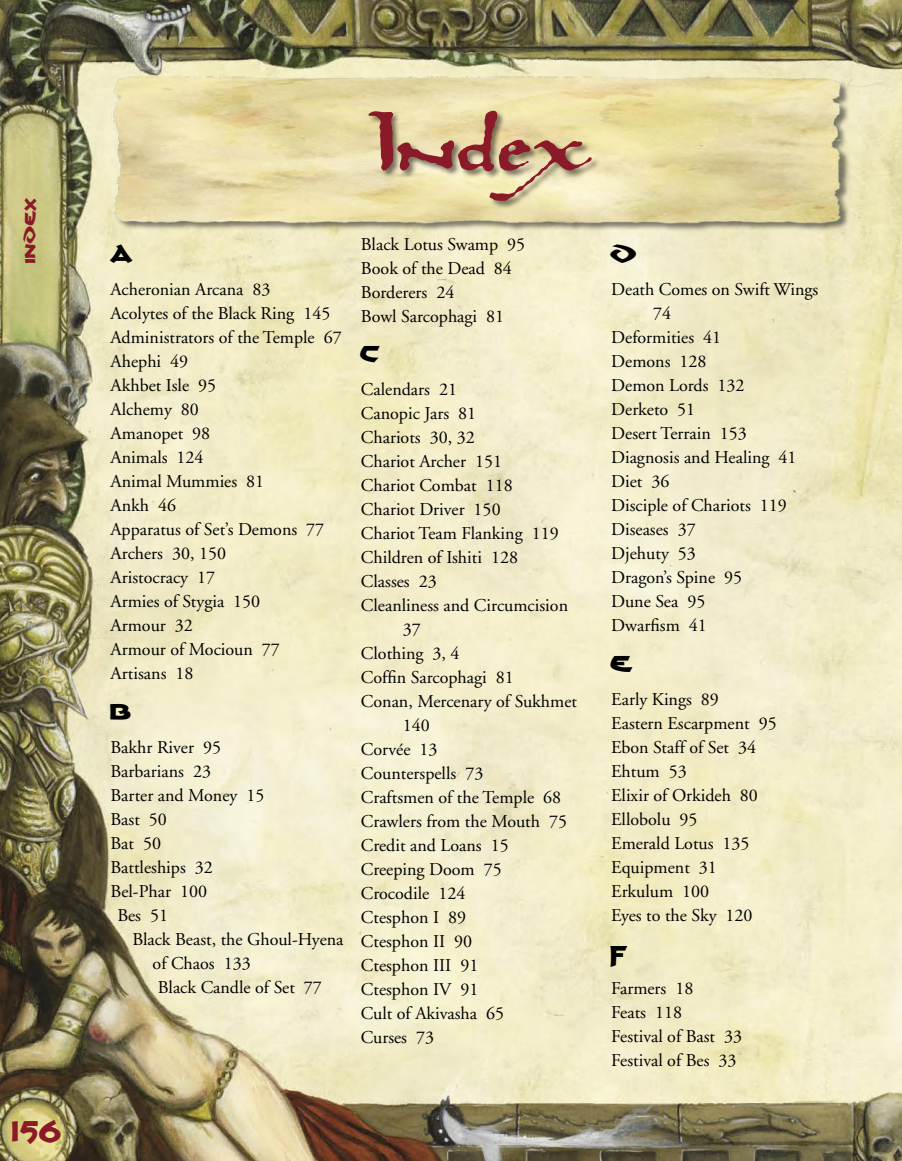
<style>
.page{position:relative;width:902px;height:1161px;background:#fff}
.page>*{position:absolute;margin:0;border:0;box-sizing:border-box;transform-origin:0 0}
.t1{font:75px "Prophecy";color:#8b1a29}
.t2{font:28.5px "Hyborian";color:#8b1a29}
.t3{font:27px "Hyborian";color:#000}
.t4{font:18px/24px "Adobe Garamond";color:#000}
.t5{font:18px "Hyborian";color:#8b1a29}
</style>
<div class="page">
<img style="left:0;top:0;width:902px;height:1161px">
<div style="left:113px;top:76px;width:739px;height:157px;background:#000;opacity:.5"></div>
<img style="left:111px;top:77px;width:733px;height:147px">
<div style="left:368px;top:110px;width:232px;height:101px;background:#000;opacity:.5"></div>
<p class="t5" style="left:18px;top:263px;width:68px;rotate:-90deg">Index</p>
<h2 class="t2" style="left:12px;top:1114px;width:52px">156</h2>
<h3 class="t3" style="left:111px;top:236px;width:24px">A</h3>
<p class="t4" style="left:111px;top:278px;width:232px">Acheronian Arcana 83<br>Acolytes of the Black Ring 145<br>Administrators of the Temple 67<br>Ahephi 49<br>Akhbet Isle 95<br>Alchemy 80<br>Amanopet 98<br>Animals 124<br>Animal Mummies 81<br>Ankh 46<br>Apparatus of Set’s Demons 77<br>Archers 30, 150<br>Aristocracy 17<br>Armies of Stygia 150<br>Armour 32<br>Armour of Mocioun 77<br>Artisans 18</p>
<h3 class="t3" style="left:111px;top:694px;width:23px">B</h3>
<p class="t4" style="left:111px;top:735px;width:112px">Bakhr River 95</p>
<p class="t4" style="left:111px;top:759px;width:102px">Barbarians 23</p>
<p class="t4" style="left:111px;top:783px;width:155px">Barter and Money 15</p>
<p class="t4" style="left:111px;top:807px;width:58px">Bast 50</p>
<p class="t4" style="left:111px;top:831px;width:52px">Bat 50</p>
<p class="t4" style="left:111px;top:855px;width:104px">Battleships 32</p>
<p class="t4" style="left:111px;top:879px;width:98px">Bel-Phar 100</p>
<p class="t4" style="left:117px;top:903px;width:52px">Bes 51</p>
<p class="t4" style="left:132px;top:927px;width:213px">Black Beast, the Ghoul-Hyena</p>
<p class="t4" style="left:153px;top:951px;width:100px">of Chaos 133</p>
<p class="t4" style="left:158px;top:975px;width:165px">Black Candle of Set 77</p>
<h1 class="t1" style="left:367px;top:101px;width:268px">Index</h1>
<p class="t4" style="left:361px;top:232px;width:166px">Black Lotus Swamp 95<br>Book of the Dead 84<br>Borderers 24<br>Bowl Sarcophagi 81</p>
<h3 class="t3" style="left:361px;top:336px;width:21px">C</h3>
<p class="t4" style="left:361px;top:378px;width:98px">Calendars 21</p>
<p class="t4" style="left:361px;top:402px;width:117px">Canopic Jars 81</p>
<p class="t4" style="left:361px;top:426px;width:115px">Chariots 30, 32</p>
<p class="t4" style="left:361px;top:450px;width:143px">Chariot Archer 151</p>
<p class="t4" style="left:361px;top:474px;width:153px">Chariot Combat 118</p>
<p class="t4" style="left:361px;top:498px;width:141px">Chariot Driver 150</p>
<p class="t4" style="left:361px;top:522px;width:199px">Chariot Team Flanking 119</p>
<p class="t4" style="left:361px;top:546px;width:158px">Children of Ishiti 128</p>
<p class="t4" style="left:361px;top:570px;width:77px">Classes 23</p>
<p class="t4" style="left:361px;top:594px;width:209px">Cleanliness and Circumcision</p>
<p class="t4" style="left:403px;top:618px;width:19px">37</p>
<p class="t4" style="left:361px;top:642px;width:100px">Clothing 3, 4</p>
<p class="t4" style="left:361px;top:666px;width:154px">Coffin Sarcophagi 81</p>
<p class="t4" style="left:361px;top:690px;width:217px">Conan, Mercenary of Sukhmet</p>
<p class="t4" style="left:403px;top:714px;width:28px">140</p>
<p class="t4" style="left:361px;top:738px;width:78px">Corvée 13</p>
<p class="t4" style="left:361px;top:762px;width:124px">Counterspells 73</p>
<p class="t4" style="left:361px;top:786px;width:202px">Craftsmen of the Temple 68</p>
<p class="t4" style="left:361px;top:810px;width:208px">Crawlers from the Mouth 75</p>
<p class="t4" style="left:361px;top:834px;width:149px">Credit and Loans 15</p>
<p class="t4" style="left:361px;top:858px;width:142px">Creeping Doom 75</p>
<p class="t4" style="left:361px;top:882px;width:106px">Crocodile 124</p>
<p class="t4" style="left:361px;top:906px;width:107px">Ctesphon I 89</p>
<p class="t4" style="left:361px;top:930px;width:113px">Ctesphon II 90</p>
<p class="t4" style="left:361px;top:954px;width:119px">Ctesphon III 91</p>
<p class="t4" style="left:361px;top:978px;width:119px">Ctesphon IV 91</p>
<p class="t4" style="left:361px;top:1002px;width:145px">Cult of Akivasha 65</p>
<p class="t4" style="left:361px;top:1026px;width:75px">Curses 73</p>
<h3 class="t3" style="left:611px;top:236px;width:27px">D</h3>
<p class="t4" style="left:611px;top:278px;width:209px">Death Comes on Swift Wings</p>
<p class="t4" style="left:653px;top:302px;width:19px">74</p>
<p class="t4" style="left:611px;top:326px;width:111px">Deformities 41</p>
<p class="t4" style="left:611px;top:350px;width:97px">Demons 128</p>
<p class="t4" style="left:611px;top:374px;width:135px">Demon Lords 132</p>
<p class="t4" style="left:611px;top:398px;width:86px">Derketo 51</p>
<p class="t4" style="left:611px;top:422px;width:137px">Desert Terrain 153</p>
<p class="t4" style="left:611px;top:446px;width:187px">Diagnosis and Healing 41</p>
<p class="t4" style="left:611px;top:470px;width:60px">Diet 36</p>
<p class="t4" style="left:611px;top:494px;width:177px">Disciple of Chariots 119</p>
<p class="t4" style="left:611px;top:518px;width:86px">Diseases 37</p>
<p class="t4" style="left:611px;top:542px;width:86px">Djehuty 53</p>
<p class="t4" style="left:611px;top:566px;width:132px">Dragon’s Spine 95</p>
<p class="t4" style="left:611px;top:590px;width:96px">Dune Sea 95</p>
<p class="t4" style="left:611px;top:614px;width:97px">Dwarfism 41</p>
<h3 class="t3" style="left:611px;top:646px;width:24px">E</h3>
<p class="t4" style="left:611px;top:687px;width:167px">Early Kings 89<br>Eastern Escarpment 95<br>Ebon Staff of Set 34<br>Ehtum 53<br>Elixir of Orkideh 80<br>Ellobolu 95<br>Emerald Lotus 135<br>Equipment 31<br>Erkulum 100<br>Eyes to the Sky 120</p>
<h3 class="t3" style="left:611px;top:935px;width:18px">F</h3>
<p class="t4" style="left:611px;top:977px;width:132px">Farmers 18<br>Feats 118<br>Festival of Bast 33<br>Festival of Bes 33</p>
</div>
